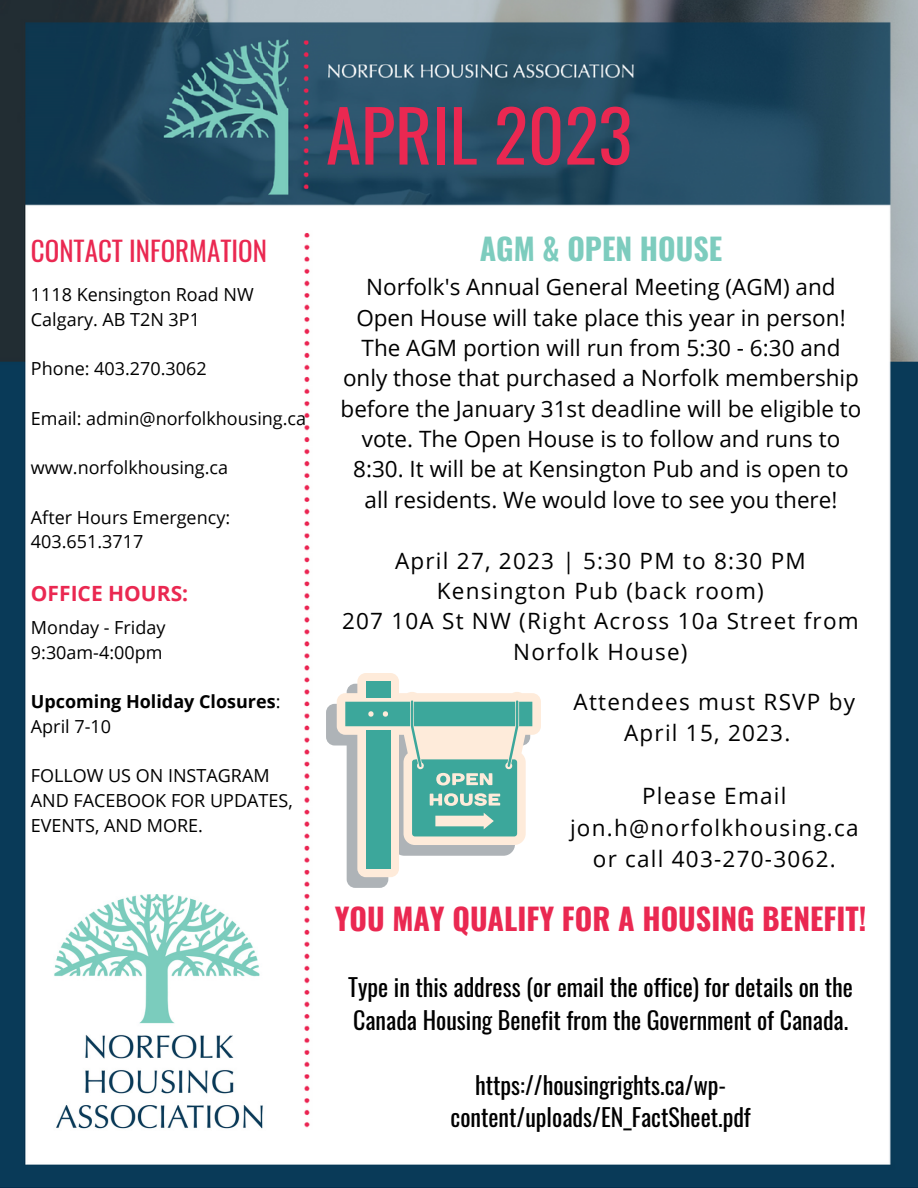
<style>
.page{position:relative;width:918px;height:1188px;background:#fff}
.page>*{position:absolute;margin:0;border:0;box-sizing:border-box;transform-origin:0 0}
.t1{font:70.95px "Oswald";color:#ea2851}
.t2{font:700 30px "Oswald";color:#ea2851}
.t3{font:700 30px "Oswald";color:#7dccbe}
.t4{font:27px "Oswald";color:#ea2851}
.t5{font:24px/32.7px "Oswald";color:#000}
.t6{font:22.5px/30.3px "Open Sans";color:#000;text-align:center}
.t7{font:22.5px/31.5px "Open Sans";letter-spacing:.055em;color:#000;text-align:center}
.t8{font:700 21px "Open Sans";color:#ea2851}
.t9{font:18px "Open Sans";color:#000}
.t10{font:700 18px "Open Sans";color:#000}
.s1{font-weight:400}
</style>
<div class="page">
<img style="left:0;top:0;width:918px;height:1188px">
<img style="left:45px;top:894px;width:226px;height:238px">
<svg style="left:326px;top:673px;width:215px;height:215px"></svg>
<p class="t1" style="left:326px;top:80px;width:308px">APRIL 2023</p>
<p class="t4" style="left:31px;top:230px;width:238px">CONTACT INFORMATION</p>
<p class="t9" style="left:31px;top:282px;width:224px">1118 Kensington Road NW</p>
<p class="t9" style="left:31px;top:306px;width:171px">Calgary. AB T2N 3P1</p>
<p class="t9" style="left:31px;top:356px;width:177px">Phone: 403.270.3062</p>
<p class="t9" style="left:31px;top:405px;width:277px">Email: admin@norfolkhousing.ca</p>
<p class="t9" style="left:31px;top:455px;width:199px">www.norfolkhousing.ca</p>
<p class="t9" style="left:31px;top:504px;width:201px">After Hours Emergency:</p>
<p class="t9" style="left:31px;top:529px;width:114px">403.651.3717</p>
<p class="t8" style="left:31px;top:578px;width:159px">OFFICE HOURS:</p>
<p class="t9" style="left:31px;top:615px;width:136px">Monday - Friday</p>
<p class="t9" style="left:31px;top:639px;width:133px">9:30am-4:00pm</p>
<p class="t10" style="left:31px;top:689px;width:251px">Upcoming Holiday Closures<span class="s1">:</span></p>
<p class="t9" style="left:31px;top:714px;width:82px">April 7-10</p>
<p class="t9" style="left:31px;top:763px;width:240px">FOLLOW US ON INSTAGRAM</p>
<p class="t9" style="left:31px;top:788px;width:263px">AND FACEBOOK FOR UPDATES,</p>
<p class="t9" style="left:31px;top:813px;width:174px">EVENTS, AND MORE.</p>
<p class="t3" style="left:480px;top:225px;width:244px">AGM &amp; OPEN HOUSE</p>
<p class="t6" style="left:341px;top:271px;width:522px">Norfolk's Annual General Meeting (AGM) and Open House will take place this year in person!<br>The AGM portion will run from 5:30 - 6:30 and only those that purchased a Norfolk membership before the January 31st deadline will be eligible to vote. The Open House is to follow and runs to 8:30. It will be at Kensington Pub and is open to all residents. We would love to see you there!</p>
<p class="t7" style="left:395px;top:544px;width:412px">April 27, 2023 | 5:30 PM to 8:30 PM</p>
<p class="t7" style="left:437px;top:574px;width:328px">Kensington Pub (back room)</p>
<p class="t7" style="left:342px;top:605px;width:518px;line-height:30.3px">207 10A St NW (Right Across 10a Street from<br>Norfolk House)</p>
<p class="t7" style="left:624px;top:685px;width:233px;text-align:left;text-indent:-51px">Attendees must RSVP by<br>April 15, 2023.</p>
<p class="t7" style="left:570px;top:780px;width:290px">Please Email jon.h@norfolkhousing.ca or call 403-270-3062.</p>
<p class="t2" style="left:335px;top:895px;width:533px">YOU MAY QUALIFY FOR A HOUSING BENEFIT!</p>
<p class="t5" style="left:348px;top:970px;width:506px">Type in this address (or email the office) for details on the<br>Canada Housing Benefit from the Government of Canada.</p>
<p class="t5" style="left:451px;top:1068px;width:302px;text-align:center">https://housingrights.ca/wp&shy;content/uploads/EN_FactSheet.pdf</p>
</div>
